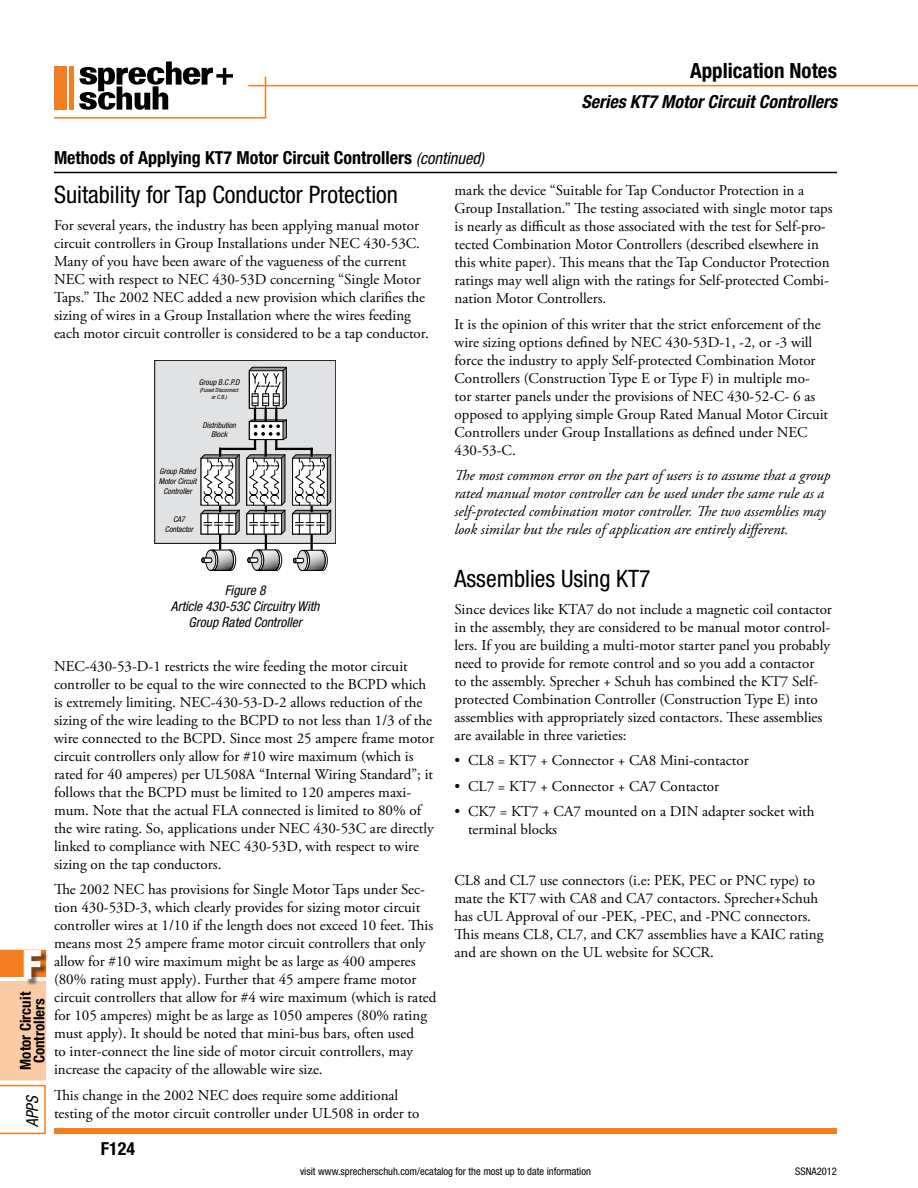
<style>
.page{position:relative;width:918px;height:1188px;background:#fff}
.page>*{position:absolute;margin:0;border:0;box-sizing:border-box;transform-origin:0 0}
.t1{font:900 condensed 40.5px "Helvetica Neue";color:#fff}
.t2{font:condensed 24px "Helvetica Neue";color:#000}
.t3{font:700 condensed 21px "Helvetica Neue";color:#000}
.t4{font:700 condensed 18px "Helvetica Neue";color:#000}
.t5{font:italic 700 condensed 18px "Helvetica Neue";color:#000}
.t6{font:italic condensed 16.5px "Helvetica Neue";color:#000;scale:.95 1}
.t7{font:15px/18px "Adobe Garamond Pro";color:#000}
.t8{font:italic 15px/18px "Adobe Garamond Pro";color:#000}
.t9{font:700 condensed 15px/13.5px "Helvetica Neue";color:#000;text-align:center}
.t10{font:italic condensed 13.5px/16.2px "Helvetica Neue";color:#000;text-align:center}
.t11{font:condensed 10.5px "Helvetica Neue";color:#000}
.t12{font:italic condensed 7.95px/9.4px "Helvetica Neue";color:#000;text-align:center}
.t13{font:italic condensed 5.7px/6.8px "Helvetica Neue";color:#000;text-align:center}
.s1{font-weight:400;font-style:italic;font-size:16.5px}
</style>
<div class="page">
<div style="left:26px;top:951px;width:22px;height:35px;background:#000;opacity:.5"></div>
<svg style="left:0;top:950px;width:46px;height:184px"></svg>
<div style="left:54px;top:1128px;width:783px;height:6px;background:#f47d20"></div>
<hr style="left:248px;top:85px;width:670px;height:1px;background:#f47d20">
<hr style="left:265px;top:77px;width:1px;height:41px;background:#f47d20">
<hr style="left:54px;top:117px;width:212px;height:2px;background:#f47d20">
<svg style="left:79px;top:62px;width:154px;height:48px"></svg>
<div style="left:54px;top:66px;width:13px;height:44px;background:#f47d20"></div>
<hr style="left:69px;top:66px;width:4px;height:44px;background:#f47d20">
<div style="left:155px;top:360px;width:181px;height:183px;background:#e1e2e3"></div>
<div style="left:155px;top:360px;width:181px;height:184px;border:1px solid #000"></div>
<hr style="left:220px;top:448px;width:35px;height:2px;background:#000">
<svg style="left:200px;top:449px;width:40px;height:122px"></svg>
<svg style="left:246px;top:367px;width:85px;height:204px"></svg>
<hr style="left:54px;top:172px;width:783px;height:1px;background:#000">
<h3 class="t3" style="left:690px;top:58px;width:148px">Application Notes</h3>
<p class="t5" style="left:581px;top:90px;width:257px">Series KT7 Motor Circuit Controllers</p>
<h1 class="t1" style="left:22px;top:939px;width:21px">F</h1>
<p class="t9" style="left:19px;top:1070px;width:79px;rotate:-90deg">Motor Circuit<br>Controllers</p>
<p class="t6" style="left:23px;top:1127px;width:35px;rotate:-90deg">APPS</p>
<p class="t4" style="left:54px;top:147px;width:431px">Methods of Applying KT7 Motor Circuit Controllers <span class="s1">(continued)</span></p>
<h2 class="t2" style="left:54px;top:181px;width:346px">Suitability for Tap Conductor Protection</h2>
<p class="t7" style="left:54px;top:217px;width:376px">For several years, the industry has been applying manual motor circuit controllers in Group Installations under NEC 430-53C.<br>Many of you have been aware of the vagueness of the current NEC with respect to NEC 430-53D concerning “Single Motor Taps.” The 2002 NEC added a new provision which clarifies the sizing of wires in a Group Installation where the wires feeding each motor circuit controller is considered to be a tap conductor.</p>
<p class="t12" style="left:199px;top:378px;width:42px">Group B.C.P.D</p>
<p class="t13" style="left:200px;top:387px;width:40px">(Fused Disconnect or C.B.)</p>
<p class="t12" style="left:202px;top:420px;width:35px">Distribution<br>Block</p>
<p class="t12" style="left:159px;top:467px;width:39px">Group Rated<br>Motor Circuit<br>Controller</p>
<p class="t12" style="left:165px;top:514px;width:30px">CA7<br>Contactor</p>
<p class="t10" style="left:171px;top:582px;width:150px">Figure 8<br>Article 430-53C Circuitry With<br>Group Rated Controller</p>
<p class="t7" style="left:54px;top:657px;width:382px">NEC-430-53-D-1 restricts the wire feeding the motor circuit controller to be equal to the wire connected to the BCPD which is extremely limiting. NEC-430-53-D-2 allows reduction of the sizing of the wire leading to the BCPD to not less than 1/3 of the wire connected to the BCPD. Since most 25 ampere frame motor circuit controllers only allow for #10 wire maximum (which is rated for 40 amperes) per UL508A “Internal Wiring Standard”; it follows that the BCPD must be limited to 120 amperes maxi&shy;mum. Note that the actual FLA connected is limited to 80% of the wire rating. So, applications under NEC 430-53C are directly linked to compliance with NEC 430-53D, with respect to wire sizing on the tap conductors.</p>
<p class="t7" style="left:54px;top:881px;width:384px">The 2002 NEC has provisions for Single Motor Taps under Sec&shy;tion 430-53D-3, which clearly provides for sizing motor circuit controller wires at 1/10 if the length does not exceed 10 feet. This means most 25 ampere frame motor circuit controllers that only allow for #10 wire maximum might be as large as 400 amperes (80% rating must apply). Further that 45 ampere frame motor circuit controllers that allow for #4 wire maximum (which is rated for 105 amperes) might be as large as 1050 amperes (80% rating must apply). It should be noted that mini-bus bars, often used<br>to inter-connect the line side of motor circuit controllers, may increase the capacity of the allowable wire size.</p>
<p class="t7" style="left:54px;top:1086px;width:367px">This change in the 2002 NEC does require some additional testing of the motor circuit controller under UL508 in order to</p>
<p class="t4" style="left:101px;top:1138px;width:36px">F124</p>
<p class="t7" style="left:454px;top:182px;width:380px">mark the device “Suitable for Tap Conductor Protection in a Group Installation.” The testing associated with single motor taps is nearly as difficult as those associated with the test for Self-pro&shy;tected Combination Motor Controllers (described elsewhere in this white paper). This means that the Tap Conductor Protection ratings may well align with the ratings for Self-protected Combi&shy;nation Motor Controllers.</p>
<p class="t7" style="left:454px;top:316px;width:375px">It is the opinion of this writer that the strict enforcement of the wire sizing options defined by NEC 430-53D-1, -2, or -3 will force the industry to apply Self-protected Combination Motor Controllers (Construction Type E or Type F) in multiple mo&shy;tor starter panels under the provisions of NEC 430-52-C- 6 as opposed to applying simple Group Rated Manual Motor Circuit Controllers under Group Installations as defined under NEC 430-53-C.</p>
<p class="t8" style="left:454px;top:467px;width:378px">The most common error on the part of users is to assume that a group rated manual motor controller can be used under the same rule as a self-protected combination motor controller. The two assemblies may look similar but the rules of application are entirely different.</p>
<h2 class="t2" style="left:454px;top:565px;width:198px">Assemblies Using KT7</h2>
<p class="t7" style="left:454px;top:601px;width:379px">Since devices like KTA7 do not include a magnetic coil contactor in the assembly, they are considered to be manual motor control&shy;lers. If you are building a multi-motor starter panel you probably need to provide for remote control and so you add a contactor<br>to the assembly. Sprecher + Schuh has combined the KT7 Self&shy;protected Combination Controller (Construction Type E) into assemblies with appropriately sized contactors. These assemblies are available in three varieties:</p>
<p class="t7" style="left:454px;top:752px;width:296px">• CL8 = KT7 + Connector + CA8 Mini-contactor</p>
<p class="t7" style="left:454px;top:778px;width:266px">• CL7 = KT7 + Connector + CA7 Contactor</p>
<p class="t7" style="left:468px;top:803px;width:348px;text-indent:-14px">• CK7 = KT7 + CA7 mounted on a DIN adapter socket with terminal blocks</p>
<p class="t7" style="left:454px;top:872px;width:370px">CL8 and CL7 use connectors (i.e: PEK, PEC or PNC type) to mate the KT7 with CA8 and CA7 contactors. Sprecher+Schuh has cUL Approval of our -PEK, -PEC, and -PNC connectors.<br>This means CL8, CL7, and CK7 assemblies have a KAIC rating and are shown on the UL website for SCCR.</p>
<p class="t11" style="left:300px;top:1165px;width:292px">visit www.sprecherschuh.com/ecatalog for the most up to date information</p>
<p class="t11" style="left:795px;top:1165px;width:43px">SSNA2012</p>
</div>
